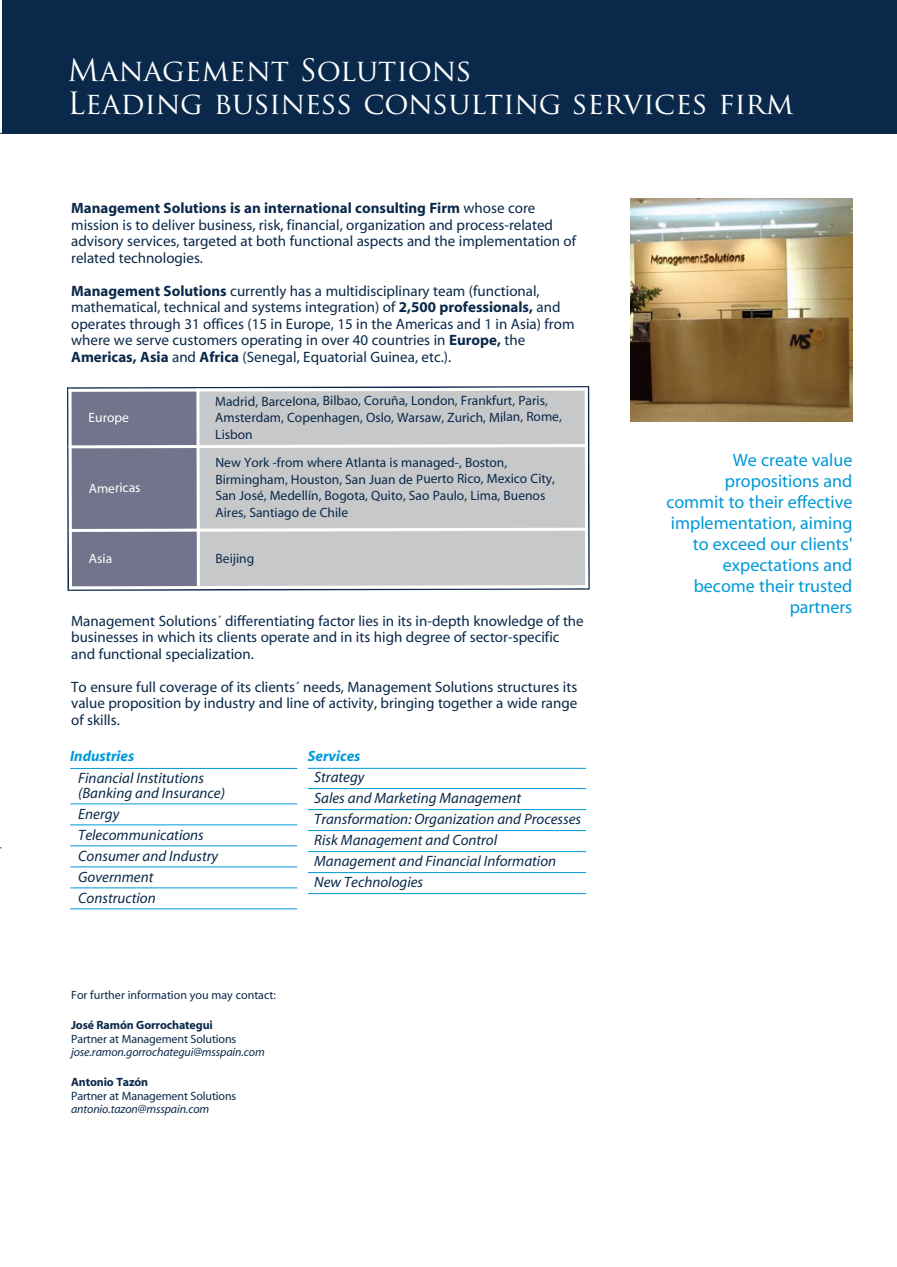
<style>
.page{position:relative;width:897px;height:1267px;background:#fff}
.page>*{position:absolute;margin:0;border:0;box-sizing:border-box;transform-origin:0 0}
.t1{font:30px/33px "Trajan Pro";color:#fff}
.t2{font:18px/21px "Myriad";color:#0099d8;text-align:right}
.t3{font:15px/16.5px "Myriad";color:#0a294a}
.t4{font:italic 15px/21px "Myriad";color:#0a294a}
.t5{font:italic 700 15px "Myriad";color:#0099d8}
.t6{font:13.5px/16.5px "Myriad";letter-spacing:-.005em;color:#0a294a}
.t7{font:13.5px "Myriad";letter-spacing:-.005em;color:#fff}
.t8{font:12px "Myriad";letter-spacing:-.01em;color:#0a294a}
.t9{font:italic 12px "Myriad";letter-spacing:-.01em;color:#0a294a}
.t10{font:700 12px "Myriad";letter-spacing:-.01em;color:#0a294a}
.s1{font-weight:700}
</style>
<div class="page">
<div style="left:2px;top:0;width:895px;height:134px;background:#0a294a"></div>
<hr style="left:308px;top:768px;width:278px;height:1px;background:#0099d8">
<hr style="left:308px;top:788px;width:278px;height:1px;background:#0099d8">
<hr style="left:308px;top:809px;width:278px;height:1px;background:#0099d8">
<hr style="left:308px;top:830px;width:278px;height:1px;background:#0099d8">
<hr style="left:308px;top:851px;width:278px;height:1px;background:#0099d8">
<hr style="left:308px;top:872px;width:278px;height:1px;background:#0099d8">
<hr style="left:308px;top:893px;width:278px;height:1px;background:#0099d8">
<hr style="left:70px;top:768px;width:227px;height:1px;background:#0099d8">
<hr style="left:70px;top:803px;width:227px;height:1px;background:#0099d8">
<hr style="left:70px;top:824px;width:227px;height:1px;background:#0099d8">
<hr style="left:70px;top:845px;width:227px;height:1px;background:#0099d8">
<hr style="left:70px;top:866px;width:227px;height:1px;background:#0099d8">
<hr style="left:70px;top:887px;width:227px;height:1px;background:#0099d8">
<hr style="left:70px;top:908px;width:227px;height:1px;background:#0099d8">
<svg style="left:67px;top:386px;width:523px;height:205px;background:#b5b7be"></svg>
<img style="left:631px;top:199px;width:221px;height:223px">
<h1 class="t1" style="left:68px;top:54px;width:727px">Management Solutions<br>Leading business consulting services firm</h1>
<p class="t3" style="left:71px;top:201px;width:507px"><span class="s1">Management Solutions is an international consulting Firm</span> whose core mission is to deliver business, risk, financial, organization and process-related advisory services, targeted at both functional aspects and the implementation of related technologies.</p>
<p class="t3" style="left:71px;top:283px;width:505px"><span class="s1">Management Solutions</span> currently has a multidisciplinary team (functional, mathematical, technical and systems integration) of <span class="s1">2,500 professionals,</span> and operates through 31 offices (15 in Europe, 15 in the Americas and 1 in Asia) from where we serve customers operating in over 40 countries in <span class="s1">Europe,</span> the <span class="s1">Americas, Asia</span> and <span class="s1">Africa</span> (Senegal, Equatorial Guinea, etc.).</p>
<p class="t7" style="left:89px;top:411px;width:42px">Europe</p>
<p class="t7" style="left:89px;top:481px;width:53px">Americas</p>
<p class="t6" style="left:215px;top:393px;width:348px">Madrid, Barcelona, Bilbao, Coruña, London, Frankfurt, Paris,<br>Amsterdam, Copenhagen, Oslo, Warsaw, Zurich, Milan, Rome,<br>Lisbon</p>
<p class="t6" style="left:215px;top:455px;width:341px">New York -from where Atlanta is managed-, Boston, Birmingham, Houston, San Juan de Puerto Rico, Mexico City, San José, Medellín, Bogota, Quito, Sao Paulo, Lima, Buenos Aires, Santiago de Chile</p>
<p class="t7" style="left:89px;top:552px;width:25px">Asia</p>
<p class="t6" style="left:216px;top:550px;width:40px">Beijing</p>
<p class="t3" style="left:71px;top:613px;width:514px">Management Solutions´ differentiating factor lies in its in-depth knowledge of the businesses in which its clients operate and in its high degree of sector-specific and functional specialization.</p>
<p class="t3" style="left:71px;top:679px;width:508px;text-align:justify">To ensure full coverage of its clients´ needs, Management Solutions structures its value proposition by industry and line of activity, bringing together a wide range of skills.</p>
<p class="t5" style="left:70px;top:749px;width:66px">Industries</p>
<p class="t4" style="left:78px;top:771px;width:148px;line-height:15px">Financial Institutions (Banking and Insurance)</p>
<p class="t4" style="left:78px;top:804px;width:142px">Energy<br>Telecommunications<br>Consumer and Industry<br>Government<br>Construction</p>
<p class="t5" style="left:308px;top:749px;width:54px">Services</p>
<p class="t4" style="left:314px;top:768px;width:268px">Strategy<br>Sales and Marketing Management<br>Transformation: Organization and Processes<br>Risk Management and Control<br>Management and Financial Information<br>New Technologies</p>
<p class="t8" style="left:71px;top:989px;width:206px">For further information you may contact:</p>
<p class="t10" style="left:71px;top:1019px;width:143px">José Ramón Gorrochategui</p>
<p class="t8" style="left:71px;top:1033px;width:167px">Partner at Management Solutions</p>
<p class="t9" style="left:71px;top:1046px;width:195px">jose.ramon.gorrochategui@msspain.com</p>
<p class="t10" style="left:71px;top:1076px;width:79px">Antonio Tazón</p>
<p class="t8" style="left:71px;top:1090px;width:167px">Partner at Management Solutions</p>
<p class="t9" style="left:71px;top:1103px;width:140px">antonio.tazon@msspain.com</p>
<p class="t2" style="left:666px;top:450px;width:188px">We create value propositions and commit to their effective implementation, aiming to exceed our clients' expectations and become their trusted partners</p>
</div>
